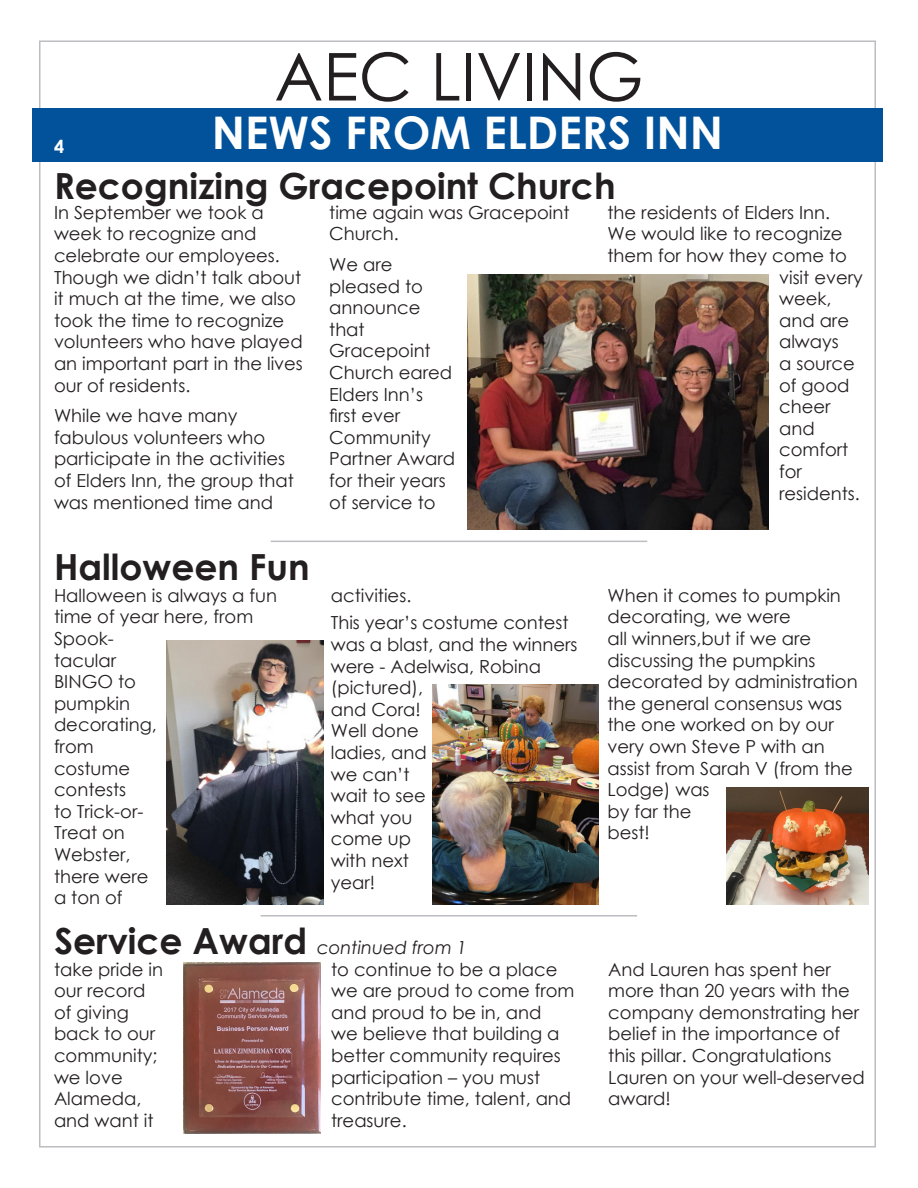
<style>
.page{position:relative;width:918px;height:1188px;background:#fff}
.page>*{position:absolute;margin:0;border:0;box-sizing:border-box;transform-origin:0 0}
.t1{font:66px "Century Gothic";color:#231f20}
.t2{font:700 45px "Century Gothic";color:#fff}
.t3{font:700 36px "Century Gothic";color:#231f20}
.t4{font:18px/21.6px "Century Gothic";color:#231f20}
.t5{font:italic 18px "Century Gothic";color:#231f20}
.t6{font:700 18px "Century Gothic";color:#fff}
.s1{font-weight:700;font-style:normal;font-size:36px}
</style>
<div class="page">
<div style="left:32px;top:108px;width:851px;height:54px;background:#01529a"></div>
<img style="left:467px;top:275px;width:302px;height:255px">
<hr style="left:271px;top:541px;width:376px;height:1px;background:#bcbdc0">
<img style="left:433px;top:684px;width:165px;height:221px">
<img style="left:166px;top:641px;width:158px;height:264px">
<img style="left:183px;top:962px;width:137px;height:172px">
<hr style="left:261px;top:915px;width:376px;height:1px;background:#bcbdc0">
<img style="left:726px;top:788px;width:142px;height:116px">
<p class="t1" style="left:274px;top:31px;width:371px">AEC LIVING</p>
<p class="t2" style="left:212px;top:98px;width:513px">NEWS FROM ELDERS INN</p>
<p class="t3" style="left:54px;top:158px;width:563px">Recognizing Gracepoint Church</p>
<p class="t4" style="left:54px;top:201px;width:250px">In September we took a week to recognize and celebrate our employees.<br>Though we didn’t talk about it much at the time, we also took the time to recognize volunteers who have played an important part in the lives our of residents.</p>
<p class="t4" style="left:54px;top:405px;width:241px">While we have many fabulous volunteers who participate in the activities of Elders Inn, the group that was mentioned time and</p>
<p class="t6" style="left:54px;top:133px;width:12px">4</p>
<p class="t4" style="left:329px;top:201px;width:242px">time again was Gracepoint<br>Church.</p>
<p class="t4" style="left:329px;top:253px;width:127px">We are pleased to announce that<br>Gracepoint<br>Church eared<br>Elders Inn’s<br>first ever<br>Community<br>Partner Award for their years of service to</p>
<p class="t4" style="left:608px;top:201px;width:224px">the residents of Elders Inn.</p>
<p class="t4" style="left:608px;top:223px;width:236px">We would like to recognize</p>
<p class="t4" style="left:608px;top:244px;width:241px">them for how they come to</p>
<p class="t4" style="left:779px;top:266px;width:85px">visit every</p>
<p class="t4" style="left:779px;top:288px;width:54px">week,</p>
<p class="t4" style="left:779px;top:309px;width:72px">and are</p>
<p class="t4" style="left:779px;top:331px;width:61px">always</p>
<p class="t4" style="left:779px;top:352px;width:77px">a source</p>
<p class="t4" style="left:779px;top:374px;width:72px">of good</p>
<p class="t4" style="left:779px;top:396px;width:53px">cheer</p>
<p class="t4" style="left:779px;top:417px;width:37px">and</p>
<p class="t4" style="left:779px;top:439px;width:71px">comfort</p>
<p class="t4" style="left:779px;top:460px;width:24px">for</p>
<p class="t4" style="left:779px;top:482px;width:82px">residents.</p>
<p class="t3" style="left:54px;top:539px;width:257px">Halloween Fun</p>
<p class="t4" style="left:54px;top:584px;width:225px">Halloween is always a fun time of year here, from<br>Spook-<br>tacular<br>BINGO to<br>pumpkin<br>decorating,<br>from<br>costume<br>contests<br>to Trick-or-<br>Treat on<br>Webster,<br>there were<br>a ton of</p>
<p class="t4" style="left:608px;top:584px;width:252px">When it comes to pumpkin decorating, we were<br>all winners,but if we are discussing the pumpkins decorated by administration the general consensus was the one worked on by our very own Steve P with an assist from Sarah V (from the<br>Lodge) was<br>by far the<br>best!</p>
<p class="t4" style="left:331px;top:584px;width:82px">activities.</p>
<p class="t4" style="left:331px;top:612px;width:248px">This year’s costume contest was a blast, and the winners were - Adelwisa, Robina (pictured),<br>and Cora!<br>Well done<br>ladies, and<br>we can’t<br>wait to see<br>what you<br>come up<br>with next<br>year!</p>
<p class="t5" style="left:54px;top:935px;width:414px"><span class="s1">Service Award</span> continued from 1</p>
<p class="t4" style="left:54px;top:958px;width:111px">take pride in our record of giving back to our community; we love<br>Alameda, and want it</p>
<p class="t4" style="left:331px;top:958px;width:245px">to continue to be a place we are proud to come from and proud to be in, and<br>we believe that building a better community requires participation – you must contribute time, talent, and treasure.</p>
<p class="t4" style="left:608px;top:958px;width:258px">And Lauren has spent her more than 20 years with the company demonstrating her belief in the importance of this pillar. Congratulations<br>Lauren on your well-deserved award!</p>
</div>
